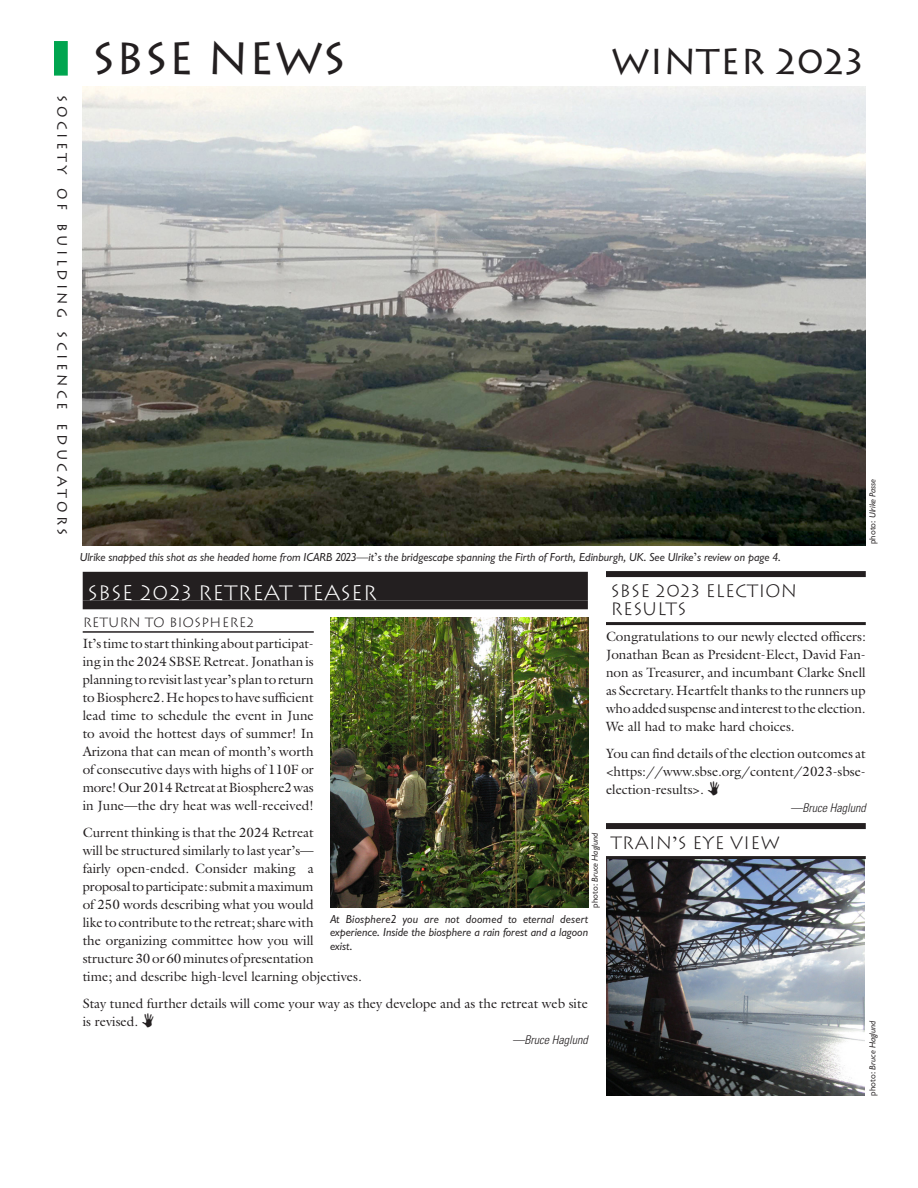
<style>
.page{position:relative;width:918px;height:1188px;background:#fff}
.page>*{position:absolute;margin:0;border:0;box-sizing:border-box;transform-origin:0 0}
.mast{font:45px "Lithos";color:#231f20}
.mast-2{font:36px "Lithos";color:#231f20}
.t1{font:300 21px "Lithos";color:#fff}
.sidetitle{font:300 18px/18px "Lithos";color:#231f20}
.text{font:13.5px/18px "Galliard";color:#231f20;text-align:justify}
.name{font:13.5px "Lithos";letter-spacing:.25em;color:#231f20}
.subtitle{font:300 13.5px "Lithos";color:#231f20}
.t2{font:12px/13.5px "Classical Sans Reg Ita DTC";color:#231f20;text-align:justify}
.source{font:italic 300 condensed 12px "Univers";color:#231f20}
.credits{font:9px "Classical Sans Reg Ita DTC";color:#231f20}
.s1{font-family:"Galliard"}
.s2{font-family:"Classical Sans Regular DTC"}
.s3{font-family:"Galliard";font-weight:400}
</style>
<div class="page">
<div style="left:54px;top:41px;width:14px;height:35px;background:#00a54f;border:2px solid #00a54f"></div>
<div style="left:83px;top:572px;width:505px;height:28px;background:#231f20"></div>
<div style="left:83px;top:600px;width:505px;height:9px;background:#231f20"></div>
<hr style="left:83px;top:631px;width:231px;height:2px;background:#231f20">
<div style="left:606px;top:571px;width:260px;height:6px;background:#231f20"></div>
<hr style="left:606px;top:622px;width:260px;height:3px;background:#231f20">
<div style="left:606px;top:823px;width:260px;height:6px;background:#231f20"></div>
<hr style="left:606px;top:856px;width:260px;height:3px;background:#231f20">
<img style="left:83px;top:86px;width:783px;height:459px">
<img style="left:330px;top:618px;width:258px;height:290px">
<img style="left:607px;top:859px;width:258px;height:237px">
<p class="name" style="left:70px;top:95px;width:442px;rotate:90deg">Society of Building Science Educators</p>
<p class="mast" style="left:92px;top:33px;width:256px">SBSE NEWS</p>
<p class="mast-2" style="left:611px;top:41px;width:253px">WINTER 2023</p>
<p class="t2" style="left:80px;top:550px;width:703px">Ulrike snapped this shot as she headed home from ICARB 2023<span class="s1">—</span>it<span class="s1">’</span>s the bridgescape spanning the Firth of Forth, Edinburgh, UK. See Ulrike<span class="s1">’</span>s review on page 4.</p>
<p class="credits" style="left:868px;top:544px;width:67px;rotate:-90deg"><span class="s2">photo:</span> Ulrike Passe</p>
<p class="sidetitle" style="left:610px;top:582px;width:188px">SBSE 2023 ELECTION<br>RESULTS</p>
<p class="text" style="left:606px;top:627px;width:261px">Congratulations to our newly elected officers:<br>Jonathan Bean as President-Elect, David Fan&shy;non as Treasurer, and incumbant Clarke Snell as Secretary. Heartfelt thanks to the runners up who added suspense and interest to the election.<br>We all had to make hard choices.</p>
<p class="text" style="left:606px;top:744px;width:261px">You can find details of the election outcomes at &lt;https://www.sbse.org/content/2023-sbse&shy;election-results&gt;.</p>
<p class="source" style="left:790px;top:800px;width:77px">—Bruce Haglund</p>
<p class="sidetitle" style="left:610px;top:834px;width:171px">TRAIN<span class="s3">’</span>S EYE VIEW</p>
<p class="t1" style="left:87px;top:581px;width:291px">SBSE 2023 RETREAT TEASER</p>
<p class="subtitle" style="left:83px;top:615px;width:173px">RETURN TO BIOSPHERE2</p>
<p class="text" style="left:83px;top:635px;width:233px">It’s time to start thinking about participat&shy;ing in the 2024 SBSE Retreat. Jonathan is planning to revisit last year’s plan to return to Biosphere2. He hopes to have sufficient lead time to schedule the event in June to avoid the hottest days of summer! In Arizona that can mean of month’s worth of consecutive days with highs of 110F or more! Our 2014 Retreat at Biosphere2 was in June—the dry heat was well-received!</p>
<p class="text" style="left:83px;top:824px;width:281px;text-align:left">Current thinking is that the 2024 Retreat<br>will be structured similarly to last year’s—<br>fairly open-ended. Consider making a proposal to participate: submit a maximum<br>of 250 words describing what you would<br>like to contribute to the retreat; share with<br>the organizing committee how you will structure 30 or 60 minutes of presentation<br>time; and describe high-level learning objectives.</p>
<p class="text" style="left:83px;top:995px;width:507px">Stay tuned further details will come your way as they develope and as the retreat web site is revised.</p>
<p class="source" style="left:513px;top:1033px;width:77px">—Bruce Haglund</p>
<p class="credits" style="left:590px;top:908px;width:77px;rotate:-90deg"><span class="s2">photo:</span> Bruce Haglund</p>
<p class="t2" style="left:330px;top:912px;width:260px">At Biosphere2 you are not doomed to eternal desert experience. Inside the biosphere a rain forest and a lagoon exist.</p>
<p class="credits" style="left:868px;top:1096px;width:77px;rotate:-90deg"><span class="s2">photo:</span> Bruce Haglund</p>
</div>
